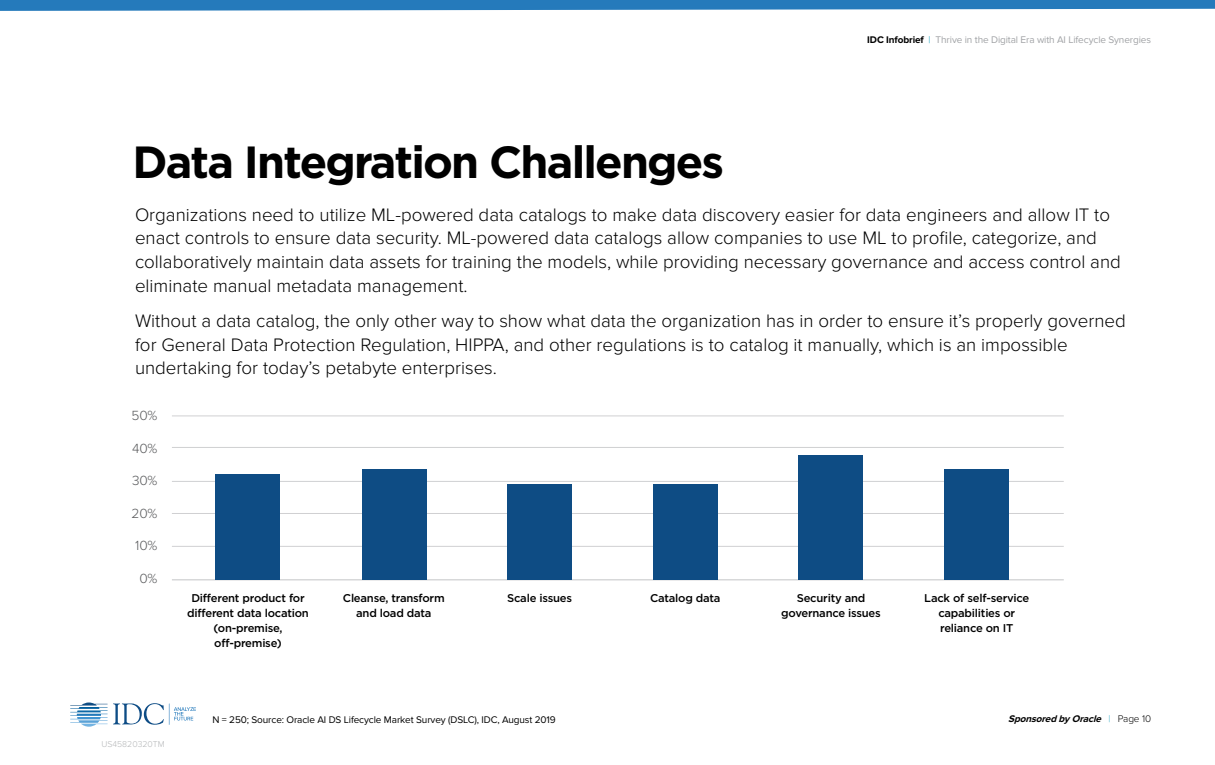
<style>
.page{position:relative;width:1215px;height:765px;background:#fff}
.page>*{position:absolute;margin:0;border:0;box-sizing:border-box;transform-origin:0 0}
.t1{font:700 45px "Gotham";letter-spacing:-.04em;color:#000}
.t2{font:300 18.75px/23.8px "Proxima Nova";color:#000}
.t3{font:300 13.75px "Proxima Nova";letter-spacing:-.01em;color:#58595b}
.t4{font:500 11.25px/15px "Gotham";letter-spacing:-.02em;color:#000;text-align:center}
.t5{font:10px "Proxima Nova";letter-spacing:-.01em;color:#000}
.t6{font:10px "Proxima Nova";letter-spacing:-.01em;color:#a1a3a6}
.t7{font:italic 700 10px "Proxima Nova";color:#000}
.t8{font:300 8.75px "Proxima Nova";color:#b4b6b8}
.s1{font-weight:700;color:#000}
.s2{color:#36aec7}
.s3{font-weight:300;font-style:normal;color:#36aec7}
.s4{font-weight:300;font-style:normal}
</style>
<div class="page">
<svg style="left:70px;top:703px;width:126px;height:24px"></svg>
<svg style="left:0;top:0;width:1215px;height:11px;background:#3b87c2"></svg>
<hr style="left:172px;top:579px;width:892px;height:1px;background:#3b3e45">
<hr style="left:172px;top:416px;width:892px;height:1px;background:#3b3e45">
<hr style="left:172px;top:447px;width:892px;height:1px;background:#3b3e45">
<hr style="left:172px;top:481px;width:892px;height:1px;background:#3b3e45">
<hr style="left:172px;top:513px;width:892px;height:1px;background:#3b3e45">
<hr style="left:172px;top:546px;width:892px;height:1px;background:#3b3e45">
<div style="left:216px;top:474px;width:64px;height:106px;background:#0e4c84"></div>
<div style="left:362px;top:469px;width:64px;height:111px;background:#0e4c84"></div>
<div style="left:508px;top:485px;width:64px;height:95px;background:#0e4c84"></div>
<div style="left:653px;top:485px;width:64px;height:95px;background:#0e4c84"></div>
<div style="left:799px;top:455px;width:64px;height:125px;background:#0e4c84"></div>
<div style="left:944px;top:469px;width:64px;height:111px;background:#0e4c84"></div>
<p class="t1" style="left:132px;top:136px;width:593px">Data Integration Challenges</p>
<p class="t6" style="left:867px;top:34px;width:285px"><span class="s1">IDC Infobrief</span> <span class="s2">|</span> Thrive in the Digital Era with AI Lifecycle Synergies</p>
<p class="t2" style="left:135px;top:203px;width:987px">Organizations need to utilize ML-powered data catalogs to make data discovery easier for data engineers and allow IT to enact controls to ensure data security. ML-powered data catalogs allow companies to use ML to profile, categorize, and collaboratively maintain data assets for training the models, while providing necessary governance and access control and eliminate manual metadata management.</p>
<p class="t2" style="left:135px;top:309px;width:992px">Without a data catalog, the only other way to show what data the organization has in order to ensure it’s properly governed for General Data Protection Regulation, HIPPA, and other regulations is to catalog it manually, which is an impossible undertaking for today’s petabyte enterprises.</p>
<p class="t3" style="left:132px;top:408px;width:27px">50%</p>
<p class="t3" style="left:132px;top:440px;width:27px">40%</p>
<p class="t3" style="left:132px;top:473px;width:27px">30%</p>
<p class="t3" style="left:132px;top:505px;width:27px">20%</p>
<p class="t3" style="left:135px;top:538px;width:24px">10%</p>
<p class="t3" style="left:139px;top:570px;width:20px">0%</p>
<p class="t4" style="left:187px;top:590px;width:123px">Different product for different data location</p>
<p class="t4" style="left:214px;top:620px;width:71px;text-align:left">(on-premise, off-premise)</p>
<p class="t4" style="left:343px;top:590px;width:103px">Cleanse, transform</p>
<p class="t4" style="left:356px;top:605px;width:77px">and load data</p>
<p class="t4" style="left:507px;top:590px;width:66px">Scale issues</p>
<p class="t4" style="left:650px;top:590px;width:72px">Catalog data</p>
<p class="t4" style="left:797px;top:590px;width:70px">Security and</p>
<p class="t4" style="left:781px;top:605px;width:101px">governance issues</p>
<p class="t8" style="left:101px;top:739px;width:65px">US45820320TM</p>
<p class="t5" style="left:212px;top:713px;width:345px">N = 250; Source: Oracle AI DS Lifecycle Market Survey (DSLC), IDC, August 2019</p>
<p class="t4" style="left:924px;top:590px;width:107px">Lack of self-service capabilities or</p>
<p class="t4" style="left:940px;top:620px;width:75px">reliance on IT</p>
<p class="t7" style="left:1008px;top:713px;width:144px">SponsoredbyOracle <span class="s3">|</span> <span class="s4">P a g e 1 0</span></p>
</div>
